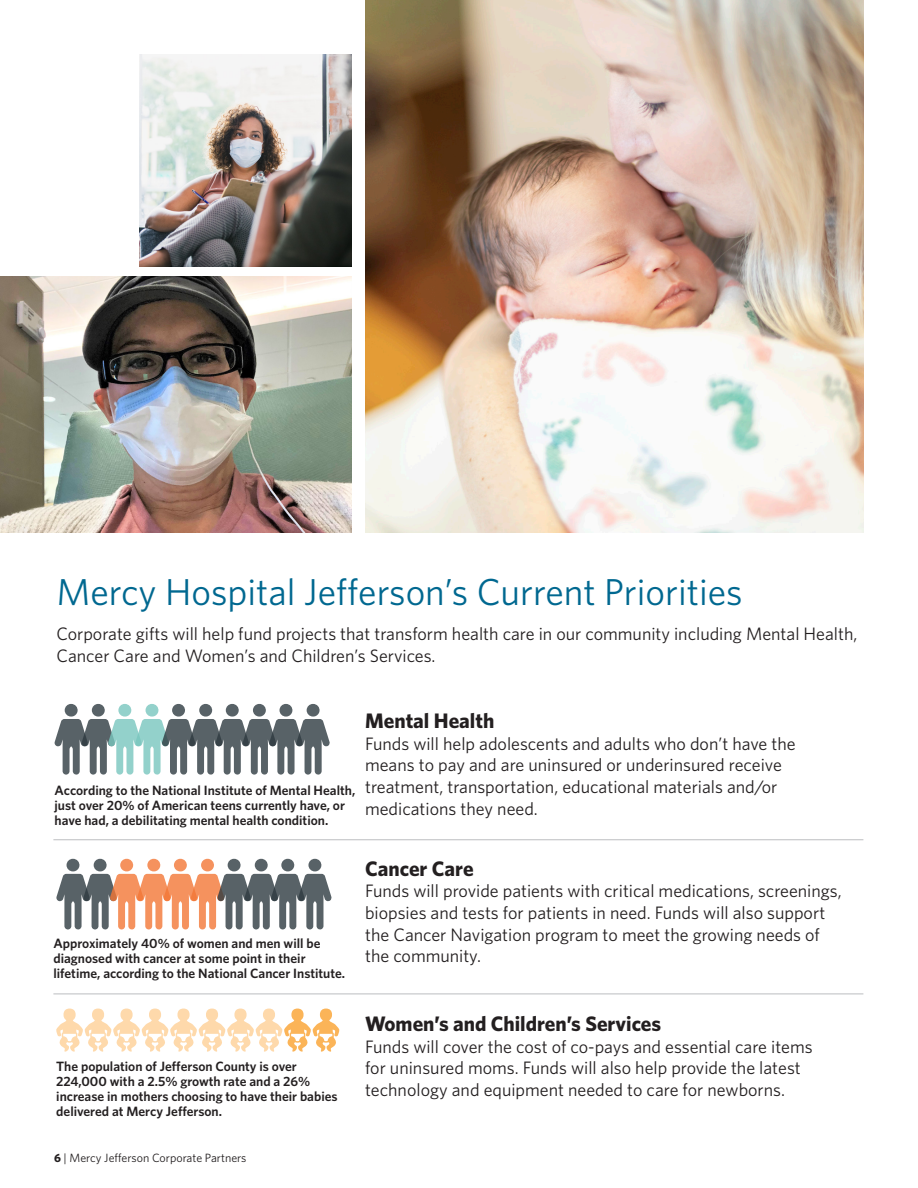
<style>
.page{position:relative;width:918px;height:1188px;background:#fff}
.page>*{position:absolute;margin:0;border:0;box-sizing:border-box;transform-origin:0 0}
.t1{font:37.5px "Whitney";color:#006890}
.t2{font:700 21px "Whitney";color:#231f20}
.t3{font:18px/21.6px "Whitney";color:#231f20}
.t4{font:600 13.5px/15px "Whitney";color:#231f20}
.t5{font:12px "Whitney";color:#231f20}
.s1{font-weight:700}
</style>
<div class="page">
<img style="left:0;top:277px;width:352px;height:255px">
<svg style="left:54px;top:704px;width:276px;height:71px"></svg>
<hr style="left:53px;top:839px;width:810px;height:1px;background:#bcbdc0">
<hr style="left:53px;top:994px;width:810px;height:1px;background:#bcbdc0">
<svg style="left:56px;top:859px;width:276px;height:71px"></svg>
<svg style="left:56px;top:1009px;width:284px;height:43px"></svg>
<img style="left:139px;top:54px;width:213px;height:213px">
<img style="left:365px;top:0;width:498px;height:532px">
<p class="t1" style="left:56px;top:567px;width:688px">Mercy Hospital Jefferson’s Current Priorities</p>
<p class="t3" style="left:56px;top:623px;width:803px">Corporate gifts will help fund projects that transform health care in our community including Mental Health,<br>Cancer Care and Women’s and Children’s Services.</p>
<p class="t4" style="left:55px;top:783px;width:302px">According to the National Institute of Mental Health, just over 20% of American teens currently have, or have had, a debilitating mental health condition.</p>
<p class="t2" style="left:365px;top:707px;width:131px">Mental Health</p>
<p class="t3" style="left:365px;top:732px;width:432px">Funds will help adolescents and adults who don’t have the means to pay and are uninsured or underinsured receive treatment, transportation, educational materials and/or medications they need.</p>
<p class="t4" style="left:53px;top:935px;width:293px">Approximately 40% of women and men will be diagnosed with cancer at some point in their lifetime, according to the National Cancer Institute.</p>
<p class="t2" style="left:365px;top:855px;width:110px">Cancer Care</p>
<p class="t3" style="left:365px;top:880px;width:478px">Funds will provide patients with critical medications, screenings, biopsies and tests for patients in need. Funds will also support the Cancer Navigation program to meet the growing needs of the community.</p>
<p class="t4" style="left:56px;top:1058px;width:283px">The population of Jefferson County is over 224,000 with a 2.5% growth rate and a 26% increase in mothers choosing to have their babies delivered at Mercy Jefferson.</p>
<p class="t5" style="left:54px;top:1149px;width:194px"><span class="s1">6</span> | Mercy Jefferson Corporate Partners</p>
<p class="t2" style="left:365px;top:1010px;width:298px">Women’s and Children’s Services</p>
<p class="t3" style="left:365px;top:1035px;width:449px">Funds will cover the cost of co-pays and essential care items for uninsured moms. Funds will also help provide the latest technology and equipment needed to care for newborns.</p>
</div>
